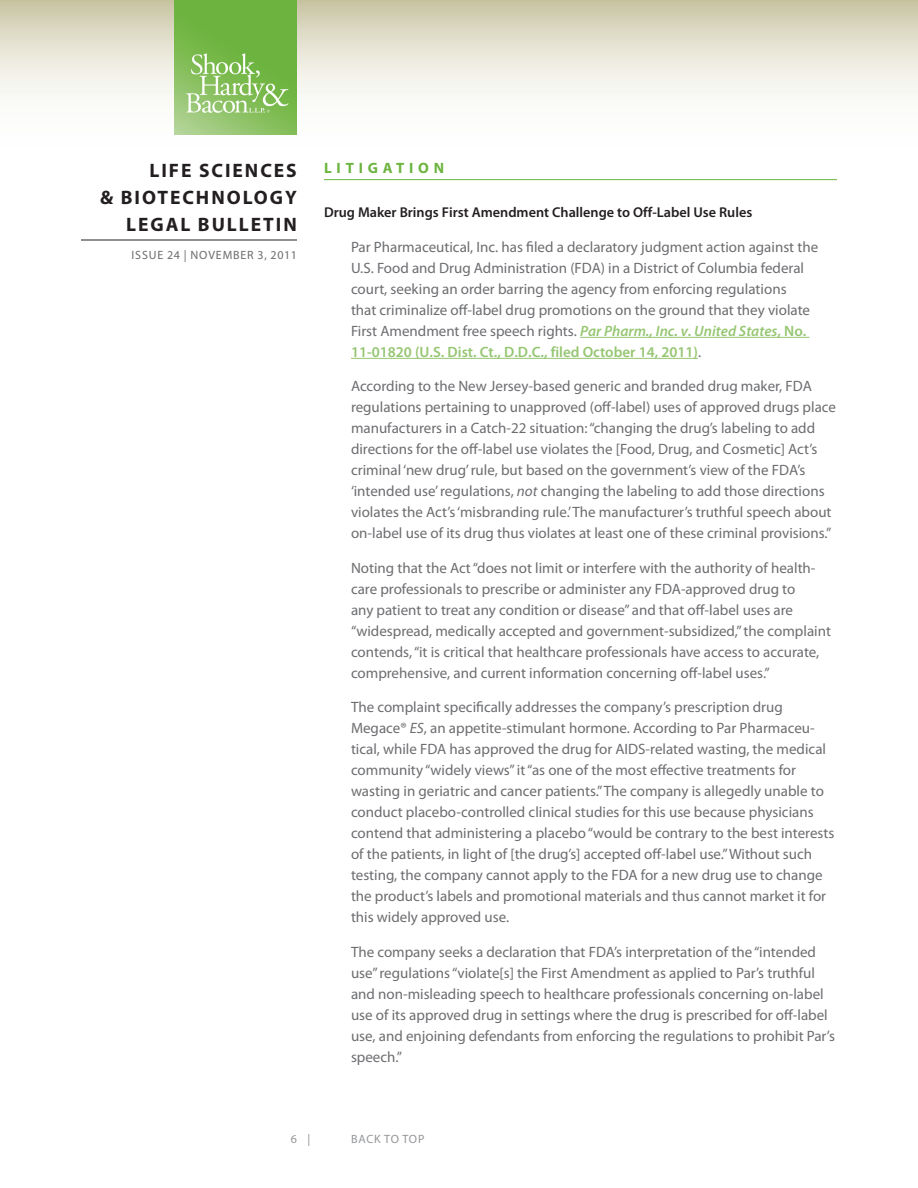
<style>
.page{position:relative;width:918px;height:1188px;background:#fff}
.page>*{position:absolute;margin:0;border:0;box-sizing:border-box;transform-origin:0 0}
.t1{font:700 19.5px/27px "Myriad Pro";letter-spacing:.1em;color:#231f20;text-align:right}
.Body{font:15px/21px "Myriad Pro";color:#6c6d70}
.Head{font:700 15px "Myriad Pro";letter-spacing:.32em;color:#6cb43f}
.Subhead{font:600 14.25px "Myriad Pro";color:#231f20}
.t2{font:12px "Myriad Pro";letter-spacing:.07em;color:#6c6d70}
.t3{font:12px "Myriad Pro";letter-spacing:.06em;color:#939598}
.s1{font-weight:600;font-style:italic;color:#96c672}
.s2{font-weight:600;color:#96c672}
.s3{font-style:italic}
</style>
<div class="page">
<svg style="left:0;top:0;width:918px;height:135px"></svg>
<hr style="left:81px;top:240px;width:216px;height:1px;background:#231f20">
<img style="left:175px;top:0;width:122px;height:135px">
<hr style="left:324px;top:179px;width:513px;height:1px;background:#6cb43f">
<hr style="left:580px;top:337px;width:229px;height:1px;background:#96c672">
<hr style="left:351px;top:358px;width:347px;height:1px;background:#96c672">
<h1 class="t1" style="left:100px;top:156px;width:198px">LIFE SCIENCES<br>&amp; BIOTECHNOLOGY<br>LEGAL BULLETIN</h1>
<p class="t2" style="left:132px;top:248px;width:167px">ISSUE 24 | NOVEMBER 3, 2011</p>
<p class="Head" style="left:324px;top:158px;width:122px">LITIGATION</p>
<p class="Subhead" style="left:324px;top:203px;width:430px">Drug Maker Brings First Amendment Challenge to Off-Label Use Rules</p>
<p class="Body" style="left:351px;top:236px;width:469px">Par Pharmaceutical, Inc. has filed a declaratory judgment action against the U.S. Food and Drug Administration (FDA) in a District of Columbia federal court, seeking an order barring the agency from enforcing regulations<br>that criminalize off-label drug promotions on the ground that they violate First Amendment free speech rights. <span class="s1">Par Pharm., Inc. v. United States</span><span class="s2">, No.<br>11-01820 (U.S. Dist. Ct., D.D.C., filed October 14, 2011)</span>.</p>
<p class="Body" style="left:351px;top:376px;width:487px">According to the New Jersey-based generic and branded drug maker, FDA regulations pertaining to unapproved (off-label) uses of approved drugs place manufacturers in a Catch-22 situation: “changing the drug’s labeling to add directions for the off-label use violates the [Food, Drug, and Cosmetic] Act’s criminal ‘new drug’ rule, but based on the government’s view of the FDA’s ‘intended use’ regulations, <span class="s3">not</span> changing the labeling to add those directions violates the Act’s ‘misbranding rule.’ The manufacturer’s truthful speech about on-label use of its drug thus violates at least one of these criminal provisions.”</p>
<p class="Body" style="left:351px;top:557px;width:481px">Noting that the Act “does not limit or interfere with the authority of health&shy;care professionals to prescribe or administer any FDA-approved drug to<br>any patient to treat any condition or disease” and that off-label uses are “widespread, medically accepted and government-subsidized,” the complaint contends, “it is critical that healthcare professionals have access to accurate, comprehensive, and current information concerning off-label uses.”</p>
<p class="Body" style="left:351px;top:697px;width:485px">The complaint specifically addresses the company’s prescription drug Megace® <span class="s3">ES</span>, an appetite-stimulant hormone. According to Par Pharmaceu&shy;tical, while FDA has approved the drug for AIDS-related wasting, the medical community “widely views” it “as one of the most effective treatments for wasting in geriatric and cancer patients.” The company is allegedly unable to conduct placebo-controlled clinical studies for this use because physicians contend that administering a placebo “would be contrary to the best interests of the patients, in light of [the drug’s] accepted off-label use.” Without such testing, the company cannot apply to the FDA for a new drug use to change the product’s labels and promotional materials and thus cannot market it for this widely approved use.</p>
<p class="Body" style="left:351px;top:941px;width:485px">The company seeks a declaration that FDA’s interpretation of the “intended use” regulations “violate[s] the First Amendment as applied to Par’s truthful and non-misleading speech to healthcare professionals concerning on-label use of its approved drug in settings where the drug is prescribed for off-label use, and enjoining defendants from enforcing the regulations to prohibit Par’s speech.”</p>
<p class="t3" style="left:291px;top:1132px;width:21px">6 |</p>
<p class="t3" style="left:351px;top:1132px;width:75px">BACK TO TOP</p>
</div>
